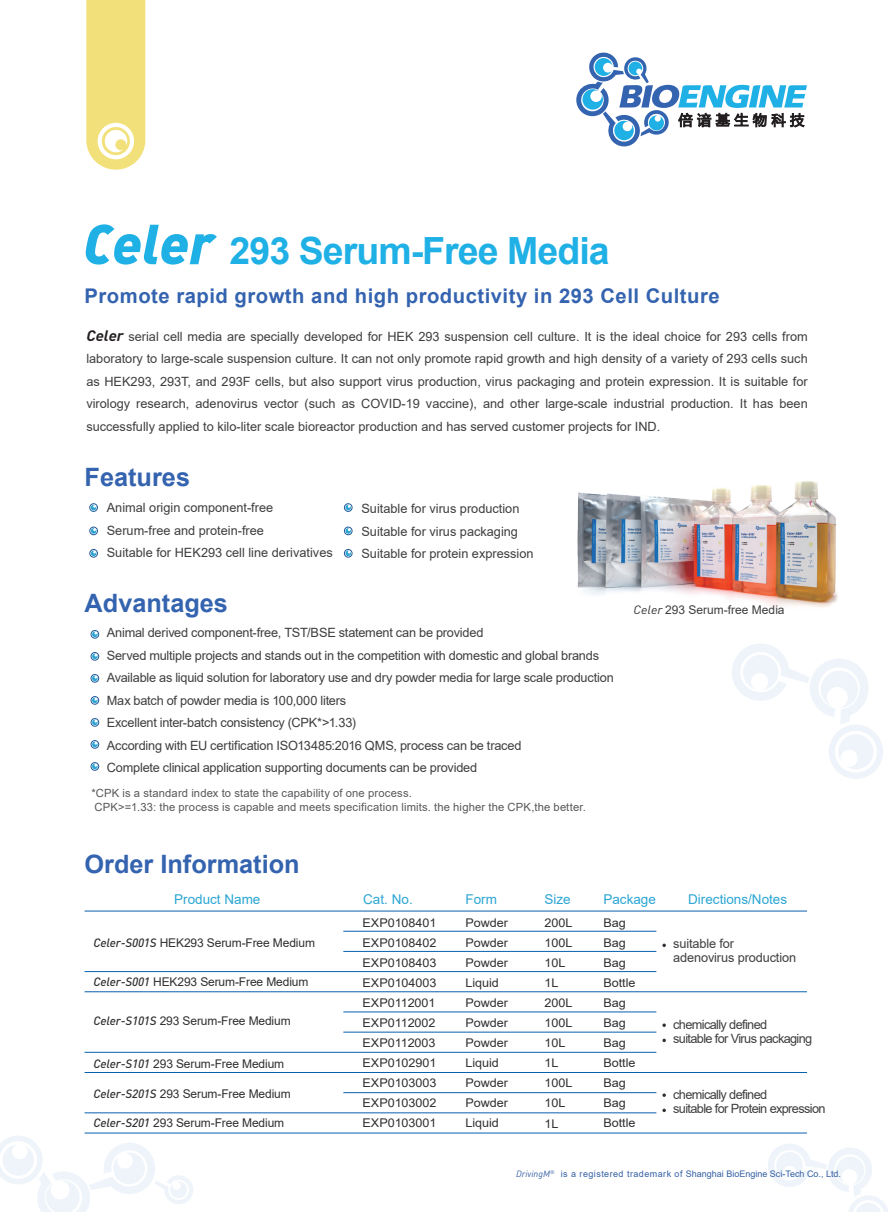
<style>
.page{position:relative;width:893px;height:1212px;background:#fff}
.page>*{position:absolute;margin:0;border:0;box-sizing:border-box;transform-origin:0 0}
.t1{font:55.5px "DIN Black Italic Alt";color:#1fb0e6}
.t2{font:700 37.5px "Arial";letter-spacing:-.025em;color:#1fb0e6}
.t3{font:700 25.35px "Arial";color:#3463af}
.t4{font:700 20.25px "Arial";letter-spacing:.025em;color:#3463af}
.t5{font:13.5px "Arial";color:#2ba6d4}
.t6{font:12.75px/22.5px "Arial";letter-spacing:-.015em;color:#3e3e3f}
.t7{font:12.75px/13.5px "Arial";letter-spacing:-.05em;color:#3e3e3f}
.t8{font:12px/20px "Arial";letter-spacing:-.005em;color:#312f30;scale:1.05 1}
.t9{font:12px "Arial";letter-spacing:-.005em;color:#312f30}
.t10{font:12px "Arial";color:#3e3e3f}
.t11{font:11.25px/13.5px "Arial";letter-spacing:.015em;color:#57585a}
.t12{font:9px "Arial";color:#335fa3}
.s1{font-family:"DIN";font-weight:700;font-style:italic;font-size:15px;color:#231f20}
.s2{font-family:"DIN";font-style:italic;color:#312f30}
.s3{font-family:"DIN";font-weight:500;font-style:italic}
.s4{font-family:"DIN Regular Italic Alt"}
</style>
<div class="page">
<svg style="left:768px;top:1144px;width:120px;height:68px"></svg>
<svg style="left:732px;top:662px;width:151px;height:117px"></svg>
<svg style="left:0;top:1136px;width:193px;height:76px"></svg>
<hr style="left:85px;top:911px;width:722px;height:1px;background:#0860ae">
<svg style="left:576px;top:52px;width:231px;height:95px"></svg>
<svg style="left:86px;top:0;width:59px;height:170px;background:#f3e489"></svg>
<hr style="left:85px;top:971px;width:571px;height:1px;background:#0860ae">
<hr style="left:85px;top:991px;width:722px;height:1px;background:#0860ae">
<hr style="left:85px;top:1133px;width:722px;height:1px;background:#0860ae">
<hr style="left:85px;top:1052px;width:571px;height:1px;background:#0860ae">
<hr style="left:343px;top:931px;width:313px;height:1px;background:#0860ae">
<hr style="left:343px;top:951px;width:313px;height:1px;background:#0860ae">
<hr style="left:343px;top:1012px;width:313px;height:1px;background:#0860ae">
<hr style="left:343px;top:1032px;width:313px;height:1px;background:#0860ae">
<hr style="left:85px;top:1072px;width:722px;height:1px;background:#0860ae">
<hr style="left:85px;top:1112px;width:571px;height:1px;background:#0860ae">
<hr style="left:343px;top:1092px;width:313px;height:1px;background:#0860ae">
<svg style="left:662px;top:943px;width:4px;height:4px"></svg>
<svg style="left:662px;top:1023px;width:4px;height:4px"></svg>
<svg style="left:662px;top:1039px;width:4px;height:3px"></svg>
<svg style="left:662px;top:1093px;width:4px;height:4px"></svg>
<svg style="left:662px;top:1108px;width:4px;height:4px"></svg>
<img style="left:577px;top:481px;width:275px;height:181px">
<svg style="left:89px;top:503px;width:9px;height:9px"></svg>
<svg style="left:344px;top:503px;width:9px;height:9px"></svg>
<svg style="left:89px;top:527px;width:9px;height:8px"></svg>
<svg style="left:89px;top:549px;width:9px;height:9px"></svg>
<svg style="left:344px;top:527px;width:9px;height:8px"></svg>
<svg style="left:344px;top:549px;width:9px;height:9px"></svg>
<svg style="left:91px;top:630px;width:8px;height:9px"></svg>
<svg style="left:91px;top:652px;width:8px;height:9px"></svg>
<svg style="left:91px;top:674px;width:8px;height:9px"></svg>
<svg style="left:91px;top:696px;width:8px;height:9px"></svg>
<svg style="left:91px;top:718px;width:8px;height:9px"></svg>
<svg style="left:91px;top:740px;width:8px;height:9px"></svg>
<svg style="left:91px;top:762px;width:8px;height:9px"></svg>
<h1 class="t1" style="left:83px;top:208px;width:132px">Celer</h1>
<h2 class="t2" style="left:229px;top:225px;width:382px">293 Serum-Free Media</h2>
<h3 class="t4" style="left:85px;top:282px;width:637px">Promote rapid growth and high productivity in 293 Cell Culture</h3>
<p class="t6" style="left:86px;top:325px;width:723px;text-align:justify"><span class="s1">Celer</span> serial cell media are specially developed for HEK 293 suspension cell culture. It is the ideal choice for 293 cells from laboratory to large-scale suspension culture. It can not only promote rapid growth and high density of a variety of 293 cells such as HEK293, 293T, and 293F cells, but also support virus production, virus packaging and protein expression. It is suitable for virology research, adenovirus vector (such as COVID-19 vaccine), and other large-scale industrial production. It has been successfully applied to kilo-liter scale bioreactor production and has served customer projects for IND.</p>
<h3 class="t3" style="left:85px;top:459px;width:107px">Features</h3>
<p class="t6" style="left:107px;top:496px;width:228px">Animal origin component-free<br>Serum-free and protein-free<br>Suitable for HEK293 cell line derivatives</p>
<h3 class="t3" style="left:85px;top:585px;width:145px">Advantages</h3>
<p class="t6" style="left:107px;top:621px;width:508px">Animal derived component-free, TST/BSE statement can be provided<br>Served multiple projects and stands out in the competition with domestic and global brands Available as liquid solution for laboratory use and dry powder media for large scale production Max batch of powder media is 100,000 liters<br>Excellent inter-batch consistency (CPK*&gt;1.33)<br>According with EU certification ISO13485:2016 QMS, process can be traced<br>Complete clinical application supporting documents can be provided</p>
<p class="t6" style="left:361px;top:497px;width:174px">Suitable for virus production<br>Suitable for virus packaging<br>Suitable for protein expression</p>
<p class="t11" style="left:91px;top:786px;width:496px">*CPK is a standard index to state the capability of one process.<br>CPK&gt;=1.33: the process is capable and meets specification limits. the higher the CPK,the better.</p>
<h3 class="t3" style="left:85px;top:846px;width:217px">Order Information</h3>
<p class="t10" style="left:634px;top:601px;width:153px"><span class="s2">Celer</span> 293 Serum-free Media</p>
<p class="t5" style="left:174px;top:889px;width:88px">Product Name</p>
<p class="t9" style="left:93px;top:934px;width:223px"><span class="s3">Celer-S001S</span> HEK293 Serum-Free Medium</p>
<p class="t5" style="left:363px;top:889px;width:51px">Cat. No.</p>
<p class="t8" style="left:363px;top:913px;width:72px">EXP0108401</p>
<p class="t8" style="left:363px;top:933px;width:72px">EXP0108402</p>
<p class="t5" style="left:465px;top:889px;width:33px">Form</p>
<p class="t8" style="left:465px;top:913px;width:42px">Powder<br>Powder</p>
<p class="t5" style="left:544px;top:889px;width:28px">Size</p>
<p class="t8" style="left:544px;top:933px;width:28px">100L</p>
<p class="t8" style="left:544px;top:913px;width:28px">200L</p>
<p class="t8" style="left:363px;top:953px;width:72px">EXP0108403</p>
<p class="t8" style="left:465px;top:953px;width:42px">Powder</p>
<p class="t8" style="left:465px;top:992px;width:42px;text-align:justify">Powder Powder Powder</p>
<p class="t8" style="left:544px;top:953px;width:21px">10L</p>
<p class="t9" style="left:93px;top:974px;width:217px"><span class="s3">Celer-S001</span> HEK293 Serum-Free Medium</p>
<p class="t9" style="left:93px;top:1013px;width:199px"><span class="s3">Celer-S101S</span> 293 Serum-Free Medium</p>
<p class="t9" style="left:93px;top:1055px;width:192px"><span class="s3">Celer-S101</span> 293 Serum-Free Medium</p>
<p class="t8" style="left:363px;top:972px;width:72px;text-align:justify">EXP0104003<br>EXP0112001<br>EXP0112002<br>EXP0112003<br>EXP0102901<br>EXP0103003<br>EXP0103002<br>EXP0103001</p>
<p class="t8" style="left:465px;top:973px;width:33px">Liquid</p>
<p class="t8" style="left:544px;top:973px;width:15px">1L</p>
<p class="t8" style="left:544px;top:993px;width:28px">200L</p>
<p class="t8" style="left:544px;top:1033px;width:21px">10L</p>
<p class="t8" style="left:544px;top:1013px;width:28px">100L</p>
<p class="t8" style="left:465px;top:1052px;width:33px">Liquid</p>
<p class="t8" style="left:544px;top:1053px;width:15px">1L</p>
<p class="t8" style="left:465px;top:1072px;width:42px">Powder<br>Powder</p>
<p class="t8" style="left:544px;top:1073px;width:28px">100L<br>10L</p>
<p class="t9" style="left:93px;top:1085px;width:199px"><span class="s3">Celer-S201S</span> 293 Serum-Free Medium</p>
<p class="t9" style="left:93px;top:1114px;width:192px"><span class="s3">Celer-S201</span> 293 Serum-Free Medium</p>
<p class="t8" style="left:465px;top:1112px;width:33px">Liquid</p>
<p class="t8" style="left:544px;top:1113px;width:15px">1L</p>
<p class="t5" style="left:603px;top:889px;width:54px">Package</p>
<p class="t8" style="left:603px;top:913px;width:23px">Bag<br>Bag</p>
<p class="t8" style="left:603px;top:973px;width:32px">Bottle</p>
<p class="t8" style="left:603px;top:953px;width:23px">Bag</p>
<p class="t8" style="left:603px;top:992px;width:23px;text-align:justify">Bag Bag Bag</p>
<p class="t8" style="left:603px;top:1052px;width:32px">Bottle</p>
<p class="t8" style="left:603px;top:1072px;width:23px">Bag<br>Bag</p>
<p class="t8" style="left:603px;top:1112px;width:32px">Bottle</p>
<p class="t5" style="left:688px;top:889px;width:101px">Directions/Notes</p>
<p class="t6" style="left:673px;top:937px;width:124px;line-height:13.5px">suitable for adenovirus production</p>
<p class="t7" style="left:673px;top:1018px;width:141px">chemically defined<br>suitable for Virus packaging</p>
<p class="t7" style="left:673px;top:1088px;width:154px">chemically defined<br>suitable for Protein expression</p>
<p class="t12" style="left:516px;top:1168px;width:326px"><span class="s4">DrivingM</span><sup>®</sup> is a registered trademark of Shanghai BioEngine Sci-Tech Co., Ltd.</p>
</div>
